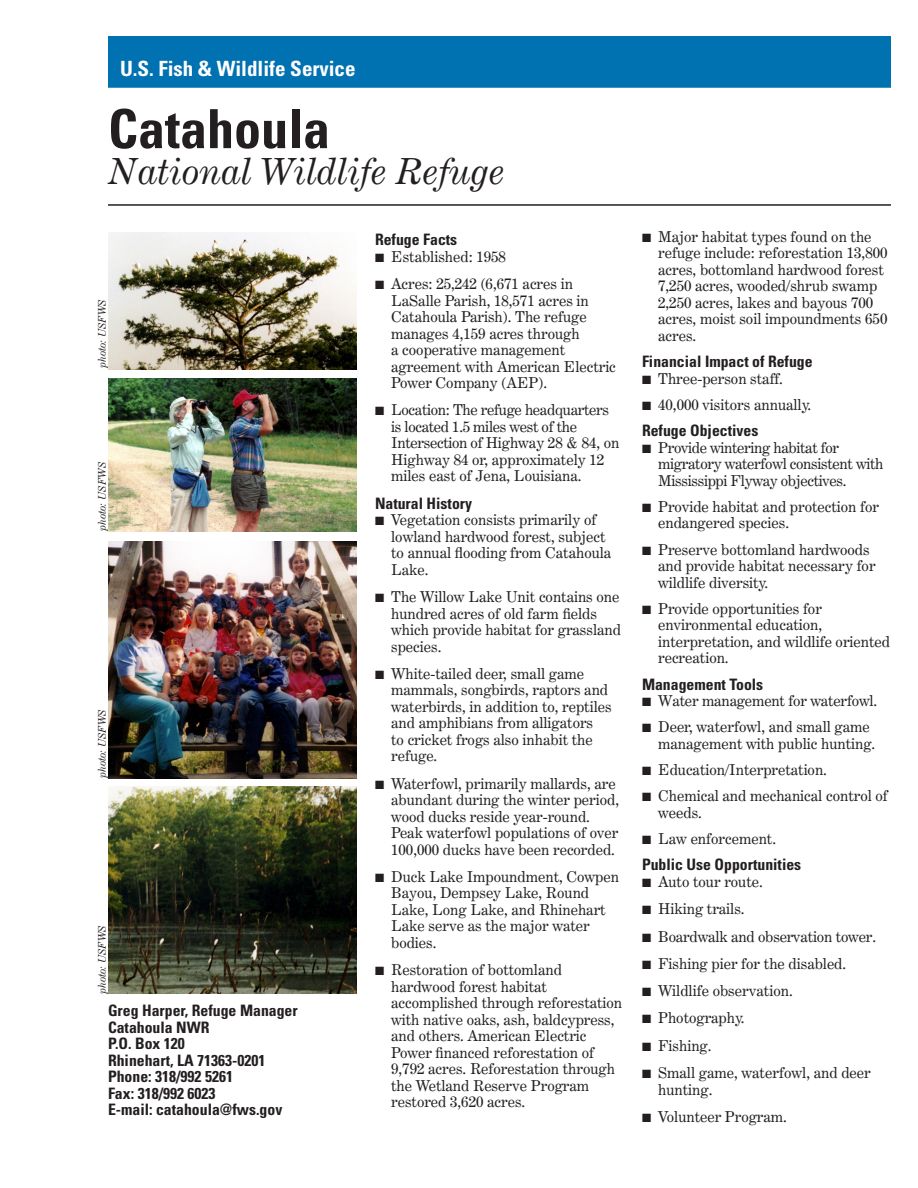
<style>
.page{position:relative;width:918px;height:1188px;background:#fff}
.page>*{position:absolute;margin:0;border:0;box-sizing:border-box;transform-origin:0 0}
.t1{font:700 condensed 54px "Univers";color:#231f20}
.t2{font:italic 36px "Century Expanded BT";color:#231f20}
.t3{font:700 condensed 21px "Univers";color:#fff}
.t4{font:700 condensed 15.75px/16.5px "Univers";color:#231f20}
.t5{font:15px/16.5px "Century Expanded BT";color:#231f20}
.t6{font:15px/16.5px "Century Expanded BT";letter-spacing:-.02em;color:#231f20}
.t7{font:italic 10.5px "Century Expanded BT";color:#231f20}
</style>
<div class="page">
<div style="left:109px;top:37px;width:781px;height:50px;background:#0071b1"></div>
<div style="left:108px;top:36px;width:783px;height:52px;border:2px solid #0071b1"></div>
<hr style="left:108px;top:204px;width:783px;height:2px;background:#231f20">
<img style="left:108px;top:233px;width:248px;height:137px">
<img style="left:108px;top:378px;width:248px;height:154px">
<img style="left:109px;top:541px;width:248px;height:237px">
<img style="left:108px;top:786px;width:248px;height:208px">
<h3 class="t3" style="left:120px;top:56px;width:237px">U.S. Fish &amp; Wildlife Service</h3>
<h1 class="t1" style="left:108px;top:96px;width:224px">Catahoula</h1>
<h2 class="t2" style="left:108px;top:149px;width:398px">National Wildlife Refuge</h2>
<p class="t7" style="left:96px;top:368px;width:70px;rotate:-90deg">photo: USFWS</p>
<p class="t7" style="left:96px;top:531px;width:70px;rotate:-90deg">photo: USFWS</p>
<p class="t7" style="left:96px;top:778px;width:70px;rotate:-90deg">photo: USFWS</p>
<p class="t7" style="left:96px;top:994px;width:70px;rotate:-90deg">photo: USFWS</p>
<p class="t4" style="left:108px;top:1002px;width:191px">Greg Harper, Refuge Manager<br>Catahoula NWR<br>P.O. Box 120<br>Rhinehart, LA 71363-0201<br>Phone: 318/992 5261<br>Fax: 318/992 6023<br>E-mail: catahoula@fws.gov</p>
<p class="t4" style="left:375px;top:231px;width:84px">Refuge Facts</p>
<p class="t5" style="left:375px;top:248px;width:133px">■ Established: 1958</p>
<p class="t5" style="left:391px;top:275px;width:226px;text-indent:-16px">■ Acres: 25,242 (6,671 acres in<br>LaSalle Parish, 18,571 acres in<br>Catahoula Parish). The refuge manages 4,159 acres through<br>a cooperative management agreement with American Electric<br>Power Company (AEP).</p>
<p class="t6" style="left:391px;top:402px;width:230px;text-indent:-16px">■ Location: The refuge headquarters is located 1.5 miles west of the<br>Intersection of Highway 28 &amp; 84, on<br>Highway 84 or, approximately 12 miles east of Jena, Louisiana.</p>
<p class="t4" style="left:375px;top:495px;width:99px">Natural History</p>
<p class="t5" style="left:391px;top:512px;width:222px;text-indent:-16px">■ Vegetation consists primarily of lowland hardwood forest, subject to annual flooding from Catahoula<br>Lake.</p>
<p class="t5" style="left:391px;top:588px;width:231px;text-indent:-16px">■ The Willow Lake Unit contains one hundred acres of old farm fields which provide habitat for grassland species.</p>
<p class="t5" style="left:391px;top:665px;width:222px;text-indent:-16px">■ White-tailed deer, small game mammals, songbirds, raptors and waterbirds, in addition to, reptiles and amphibians from alligators<br>to cricket frogs also inhabit the refuge.</p>
<p class="t5" style="left:391px;top:775px;width:229px;text-indent:-16px">■ Waterfowl, primarily mallards, are abundant during the winter period, wood ducks reside year-round.<br>Peak waterfowl populations of over 100,000 ducks have been recorded.</p>
<p class="t5" style="left:391px;top:868px;width:229px;text-indent:-16px">■ Duck Lake Impoundment, Cowpen<br>Bayou, Dempsey Lake, Round<br>Lake, Long Lake, and Rhinehart<br>Lake serve as the major water bodies.</p>
<p class="t5" style="left:391px;top:962px;width:233px;text-indent:-16px">■ Restoration of bottomland hardwood forest habitat accomplished through reforestation with native oaks, ash, baldcypress, and others. American Electric<br>Power financed reforestation of<br>9,792 acres. Reforestation through the Wetland Reserve Program restored 3,620 acres.</p>
<p class="t5" style="left:658px;top:228px;width:231px;text-indent:-16px">■ Major habitat types found on the refuge include: reforestation 13,800 acres, bottomland hardwood forest<br>7,250 acres, wooded/shrub swamp<br>2,250 acres, lakes and bayous 700 acres, moist soil impoundments 650 acres.</p>
<p class="t4" style="left:642px;top:353px;width:172px">Financial Impact of Refuge</p>
<p class="t5" style="left:642px;top:370px;width:142px">■ Three-person staff.</p>
<p class="t5" style="left:642px;top:396px;width:171px">■ 40,000 visitors annually.</p>
<p class="t4" style="left:642px;top:422px;width:118px">Refuge Objectives</p>
<p class="t6" style="left:658px;top:439px;width:227px;text-indent:-16px">■ Provide wintering habitat for migratory waterfowl consistent with<br>Mississippi Flyway objectives.</p>
<p class="t5" style="left:658px;top:498px;width:222px;text-indent:-16px">■ Provide habitat and protection for endangered species.</p>
<p class="t5" style="left:658px;top:541px;width:219px;text-indent:-16px">■ Preserve bottomland hardwoods and provide habitat necessary for wildlife diversity.</p>
<p class="t5" style="left:658px;top:600px;width:233px;text-indent:-16px">■ Provide opportunities for environmental education, interpretation, and wildlife oriented recreation.</p>
<p class="t4" style="left:642px;top:676px;width:123px">Management Tools</p>
<p class="t5" style="left:642px;top:692px;width:237px">■ Water management for waterfowl.</p>
<p class="t5" style="left:658px;top:719px;width:219px;text-indent:-16px">■ Deer, waterfowl, and small game management with public hunting.</p>
<p class="t5" style="left:642px;top:761px;width:186px">■ Education/Interpretation.</p>
<p class="t5" style="left:658px;top:788px;width:231px;text-indent:-16px">■ Chemical and mechanical control of weeds.</p>
<p class="t5" style="left:642px;top:830px;width:136px">■ Law enforcement.</p>
<p class="t4" style="left:642px;top:857px;width:161px">Public Use Opportunities</p>
<p class="t5" style="left:642px;top:873px;width:122px">■ Auto tour route.</p>
<p class="t5" style="left:642px;top:901px;width:104px">■ Hiking trails.</p>
<p class="t5" style="left:642px;top:928px;width:236px">■ Boardwalk and observation tower.</p>
<p class="t5" style="left:642px;top:955px;width:206px">■ Fishing pier for the disabled.</p>
<p class="t5" style="left:642px;top:982px;width:152px">■ Wildlife observation.</p>
<p class="t5" style="left:642px;top:1010px;width:104px">■ Photography.</p>
<p class="t5" style="left:642px;top:1037px;width:71px">■ Fishing.</p>
<p class="t5" style="left:658px;top:1064px;width:214px;text-indent:-16px">■ Small game, waterfowl, and deer hunting.</p>
<p class="t5" style="left:642px;top:1108px;width:147px">■ Volunteer Program.</p>
</div>
